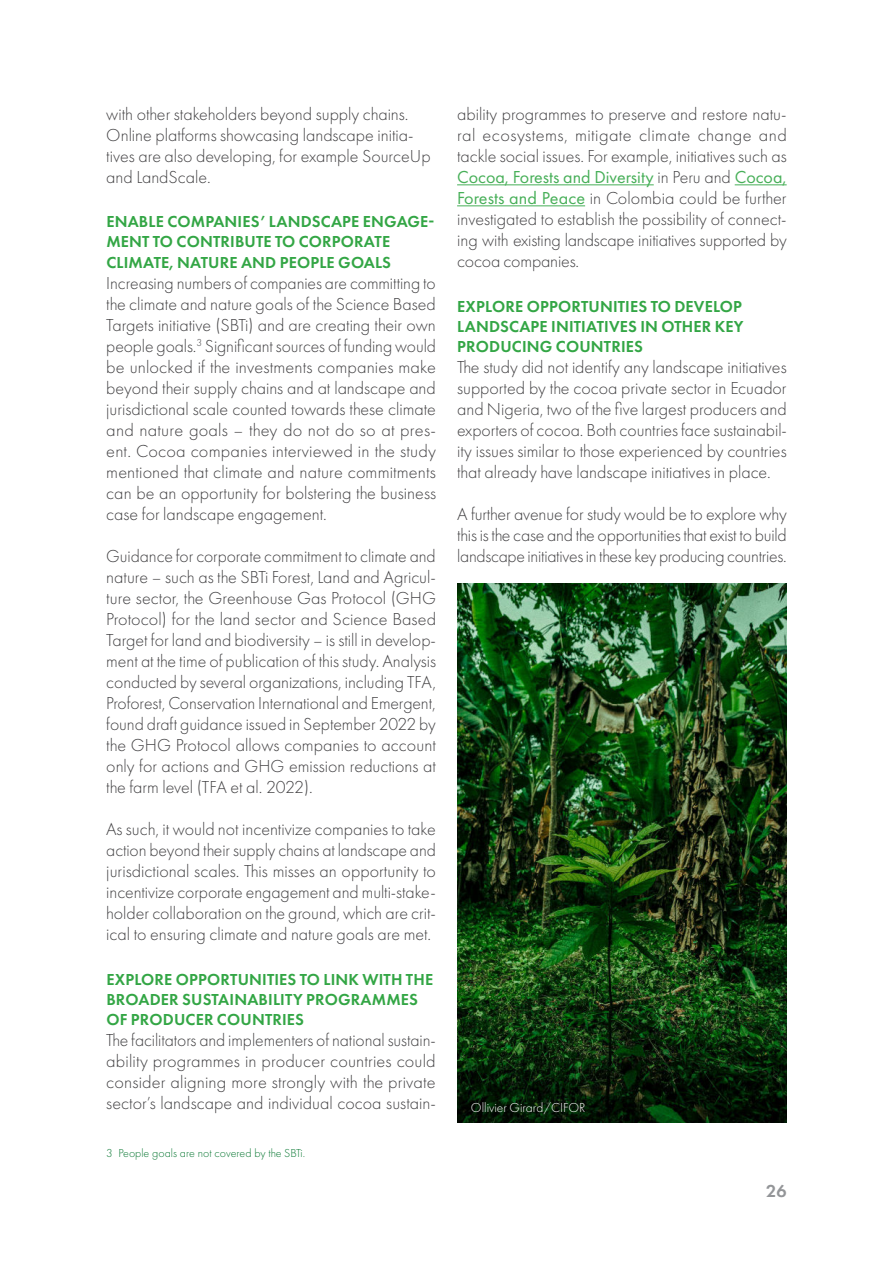
<style>
.page{position:relative;width:893px;height:1263px;background:#fff}
.page>*{position:absolute;margin:0;border:0;box-sizing:border-box;transform-origin:0 0}
.t1{font:300 18px/21px "Futura PT";color:#414042;text-align:justify}
.t2{font:600 18px "Futura PT";color:#939598}
.t3{font:600 16.5px/19.8px "Futura PT";letter-spacing:.01em;color:#33a645}
.t4{font:300 13.5px "Futura PT";color:#fff}
.t5{font:300 12px "Futura PT";color:#0a7833}
.s1{font-weight:400;color:#47af58}
</style>
<div class="page">
<hr style="left:457px;top:184px;width:197px;height:1px;background:#47af58">
<hr style="left:735px;top:184px;width:52px;height:1px;background:#47af58">
<hr style="left:457px;top:205px;width:128px;height:1px;background:#47af58">
<img style="left:457px;top:583px;width:330px;height:540px">
<p class="t1" style="left:106px;top:105px;width:326px;text-align:left">with other stakeholders beyond supply chains.<br>Online platforms showcasing landscape initia&shy;tives are also developing, for example SourceUp and LandScale.</p>
<p class="t3" style="left:106px;top:212px;width:330px;line-height:20.4px">ENABLE COMPANIES’ LANDSCAPE ENGAGE-<br>MENT TO CONTRIBUTE TO CORPORATE<br>CLIMATE, NATURE AND PEOPLE GOALS</p>
<p class="t1" style="left:106px;top:273px;width:331px">Increasing numbers of companies are committing to the climate and nature goals of the Science Based Targets initiative (SBTi) and are creating their own people goals.<sup>3</sup> Significant sources of funding would be unlocked if the investments companies make beyond their supply chains and at landscape and jurisdictional scale counted towards these climate and nature goals – they do not do so at pres&shy;ent. Cocoa companies interviewed in the study mentioned that climate and nature commitments can be an opportunity for bolstering the business case for landscape engagement.</p>
<p class="t1" style="left:106px;top:546px;width:331px">Guidance for corporate commitment to climate and nature – such as the SBTi Forest, Land and Agricul&shy;ture sector, the Greenhouse Gas Protocol (GHG Protocol) for the land sector and Science Based Target for land and biodiversity – is still in develop&shy;ment at the time of publication of this study. Analysis conducted by several organizations, including TFA, Proforest, Conservation International and Emergent, found draft guidance issued in September 2022 by the GHG Protocol allows companies to account only for actions and GHG emission reductions at the farm level (TFA et al. 2022).</p>
<p class="t1" style="left:106px;top:819px;width:331px">As such, it would not incentivize companies to take action beyond their supply chains at landscape and jurisdictional scales. This misses an opportunity to incentivize corporate engagement and multi-stake&shy;holder collaboration on the ground, which are crit&shy;ical to ensuring climate and nature goals are met.</p>
<p class="t3" style="left:106px;top:970px;width:328px">EXPLORE OPPORTUNITIES TO LINK WITH THE<br>BROADER SUSTAINABILITY PROGRAMMES<br>OF PRODUCER COUNTRIES</p>
<p class="t1" style="left:106px;top:1030px;width:331px">The facilitators and implementers of national sustain&shy;ability programmes in producer countries could consider aligning more strongly with the private sector’s landscape and individual cocoa sustain-</p>
<p class="t5" style="left:106px;top:1147px;width:200px">3 People goals are not covered by the SBTi.</p>
<p class="t1" style="left:457px;top:105px;width:331px">ability programmes to preserve and restore natu&shy;ral ecosystems, mitigate climate change and tackle social issues. For example, initiatives such as <span class="s1">Cocoa, Forests and Diversity</span> in Peru and <span class="s1">Cocoa, Forests and Peace</span> in Colombia could be further investigated to establish the possibility of connect&shy;ing with existing landscape initiatives supported by cocoa companies.</p>
<p class="t3" style="left:457px;top:297px;width:288px;text-align:justify">EXPLORE OPPORTUNITIES TO DEVELOP LANDSCAPE INITIATIVES IN OTHER KEY PRODUCING COUNTRIES</p>
<p class="t1" style="left:457px;top:358px;width:331px">The study did not identify any landscape initiatives supported by the cocoa private sector in Ecuador and Nigeria, two of the five largest producers and exporters of cocoa. Both countries face sustainabil&shy;ity issues similar to those experienced by countries that already have landscape initiatives in place.</p>
<p class="t1" style="left:457px;top:505px;width:331px">A further avenue for study would be to explore why this is the case and the opportunities that exist to build landscape initiatives in these key producing countries.</p>
<p class="t4" style="left:471px;top:1101px;width:116px">Ollivier Girard/CIFOR</p>
<p class="t2" style="left:766px;top:1182px;width:22px">26</p>
</div>
